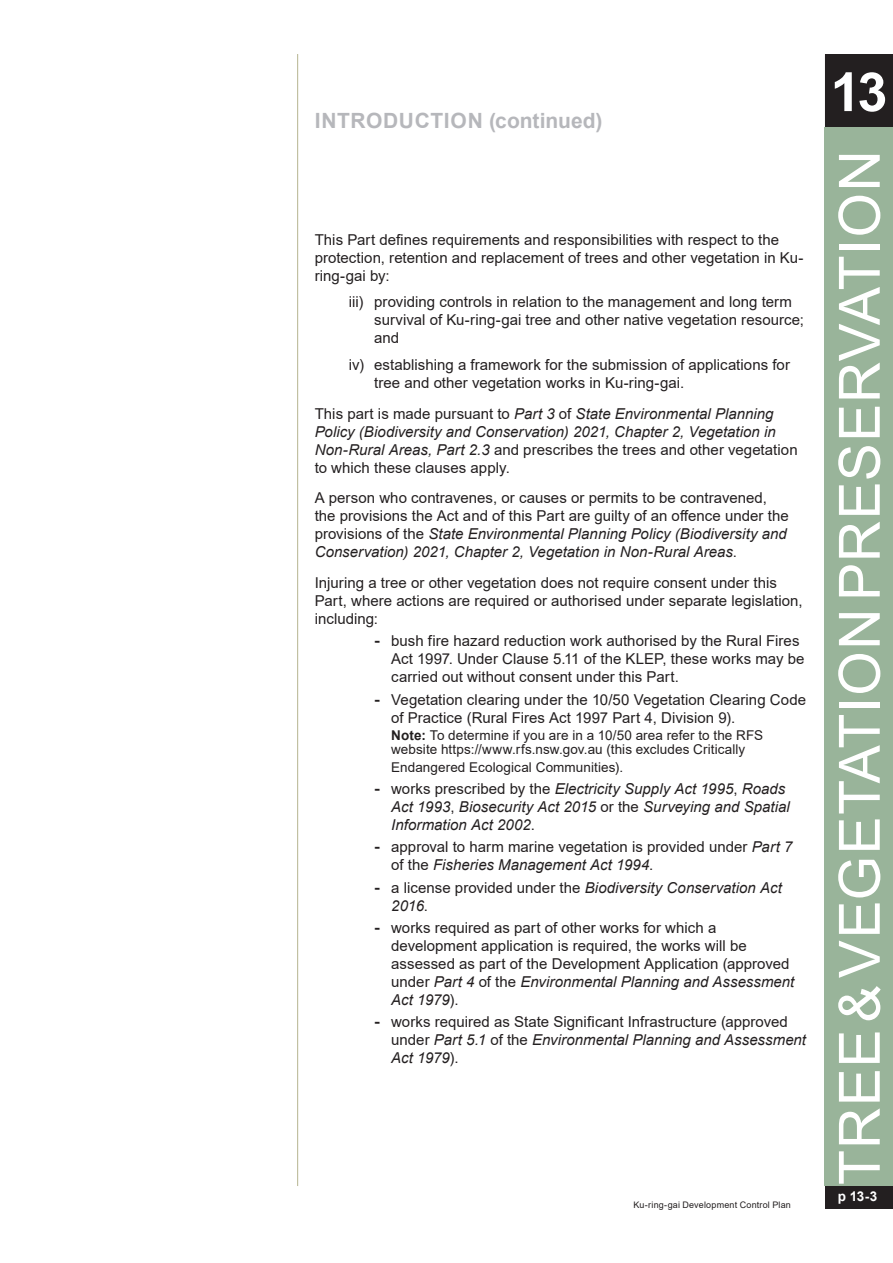
<style>
.page{position:relative;width:893px;height:1263px;background:#fff}
.page>*{position:absolute;margin:0;border:0;box-sizing:border-box;transform-origin:0 0}
.t1{font:57px "Arial";letter-spacing:.015em;color:#fff}
.t2{font:700 54px "Arial";color:#fff}
._1b__header_continue{font:700 21px "Arial";letter-spacing:.025em;color:#b6b7bb}
._1ai_body_left{font:15px/18px "Arial";letter-spacing:.005em;color:#231f20}
._1ai_body_left-2{font:italic 15px/18px "Arial";letter-spacing:.005em;color:#231f20}
._1di__body_sub_bullets{font:13.5px/13.5px "Arial";letter-spacing:.005em;color:#231f20}
.t3{font:700 13.5px "Arial";color:#fff}
.t4{font:9px "Arial";letter-spacing:.02em;color:#231f20}
.s1{font-style:normal}
.s2{font-style:italic}
.s3{font-family:"DIN";font-weight:700}
.s4{font-weight:700}
.s5{font-family:"DIN";font-weight:700;font-style:normal}
</style>
<div class="page">
<div style="left:825px;top:54px;width:68px;height:74px;background:#231f20"></div>
<div style="left:825px;top:1186px;width:68px;height:23px;background:#231f20"></div>
<hr style="left:297px;top:54px;width:1px;height:1132px;background:#b6b491">
<div style="left:825px;top:128px;width:68px;height:1058px;background:#99b49a"></div>
<p class="_1b__header_continue" style="left:315px;top:106px;width:289px">INTRODUCTION (continued)</p>
<p class="_1ai_body_left" style="left:315px;top:230px;width:490px">This Part defines requirements and responsibilities with respect to the protection, retention and replacement of trees and other vegetation in Ku&shy;ring-gai by:</p>
<p class="_1ai_body_left" style="left:374px;top:293px;width:431px;text-indent:-26px">iii) providing controls in relation to the management and long term survival of Ku-ring-gai tree and other native vegetation resource; and</p>
<p class="_1ai_body_left" style="left:374px;top:355px;width:417px;text-indent:-26px">iv) establishing a framework for the submission of applications for tree and other vegetation works in Ku-ring-gai.</p>
<p class="_1ai_body_left-2" style="left:315px;top:404px;width:484px"><span class="s1">This part is made pursuant to</span> Part 3 <span class="s1">of</span> State Environmental Planning Policy (Biodiversity and Conservation) 2021, Chapter 2, Vegetation in Non-Rural Areas, Part 2.3 <span class="s1">and prescribes the trees and other vegetation to which these clauses apply.</span></p>
<p class="_1ai_body_left" style="left:315px;top:489px;width:476px">A person who contravenes, or causes or permits to be contravened, the provisions the Act and of this Part are guilty of an offence under the provisions of the <span class="s2">State Environmental Planning Policy (Biodiversity and Conservation) 2021, Chapter 2, Vegetation in Non-Rural Areas</span>.</p>
<p class="_1ai_body_left" style="left:315px;top:574px;width:489px">Injuring a tree or other vegetation does not require consent under this<br>Part, where actions are required or authorised under separate legislation, including:</p>
<p class="_1ai_body_left" style="left:391px;top:632px;width:415px;text-indent:-17px"><span class="s3">-</span> bush fire hazard reduction work authorised by the Rural Fires<br>Act 1997. Under Clause 5.11 of the KLEP, these works may be carried out without consent under this Part.</p>
<p class="_1ai_body_left" style="left:391px;top:690px;width:416px;text-indent:-17px"><span class="s3">-</span> Vegetation clearing under the 10/50 Vegetation Clearing Code of Practice (Rural Fires Act 1997 Part 4, Division 9).</p>
<p class="_1di__body_sub_bullets" style="left:391px;top:729px;width:373px"><span class="s4">Note:</span> To determine if you are in a 10/50 area refer to the RFS website https://www.rfs.nsw.gov.au (this excludes Critically</p>
<p class="_1di__body_sub_bullets" style="left:391px;top:760px;width:233px">Endangered Ecological Communities).</p>
<p class="_1ai_body_left-2" style="left:391px;top:780px;width:400px;text-indent:-17px"><span class="s5">-</span> <span class="s1">works prescribed by the</span> Electricity Supply Act 1995<span class="s1">,</span> Roads<br>Act 1993<span class="s1">,</span> Biosecurity Act 2015 <span class="s1">or the</span> Surveying and Spatial<br>Information Act 2002<span class="s1">.</span></p>
<p class="_1ai_body_left" style="left:391px;top:838px;width:403px;text-indent:-17px"><span class="s3">-</span> approval to harm marine vegetation is provided under <span class="s2">Part 7 </span>of the <span class="s2">Fisheries Management Act 1994</span>.</p>
<p class="_1ai_body_left-2" style="left:391px;top:879px;width:392px;text-indent:-17px"><span class="s5">-</span> <span class="s1">a license provided under the</span> Biodiversity Conservation Act<br>2016<span class="s1">.</span></p>
<p class="_1ai_body_left" style="left:391px;top:918px;width:405px;text-indent:-17px"><span class="s3">-</span> works required as part of other works for which a development application is required, the works will be assessed as part of the Development Application (approved under <span class="s2">Part 4</span> of the <span class="s2">Environmental Planning and Assessment Act 1979</span>).</p>
<p class="_1ai_body_left" style="left:391px;top:1013px;width:416px;text-indent:-17px"><span class="s3">-</span> works required as State Significant Infrastructure (approved under <span class="s2">Part 5.1</span> of the <span class="s2">Environmental Planning and Assessment<br>Act 1979</span>).</p>
<p class="t4" style="left:633px;top:1199px;width:159px">Ku-ring-gai Development Control Plan</p>
<h2 class="t2" style="left:830px;top:54px;width:58px">13</h2>
<h1 class="t1" style="left:820px;top:1185px;width:1036px;rotate:-90deg">TREE &amp; VEGETATION PRESERVATION</h1>
<p class="t3" style="left:838px;top:1186px;width:41px">p 13-3</p>
</div>
